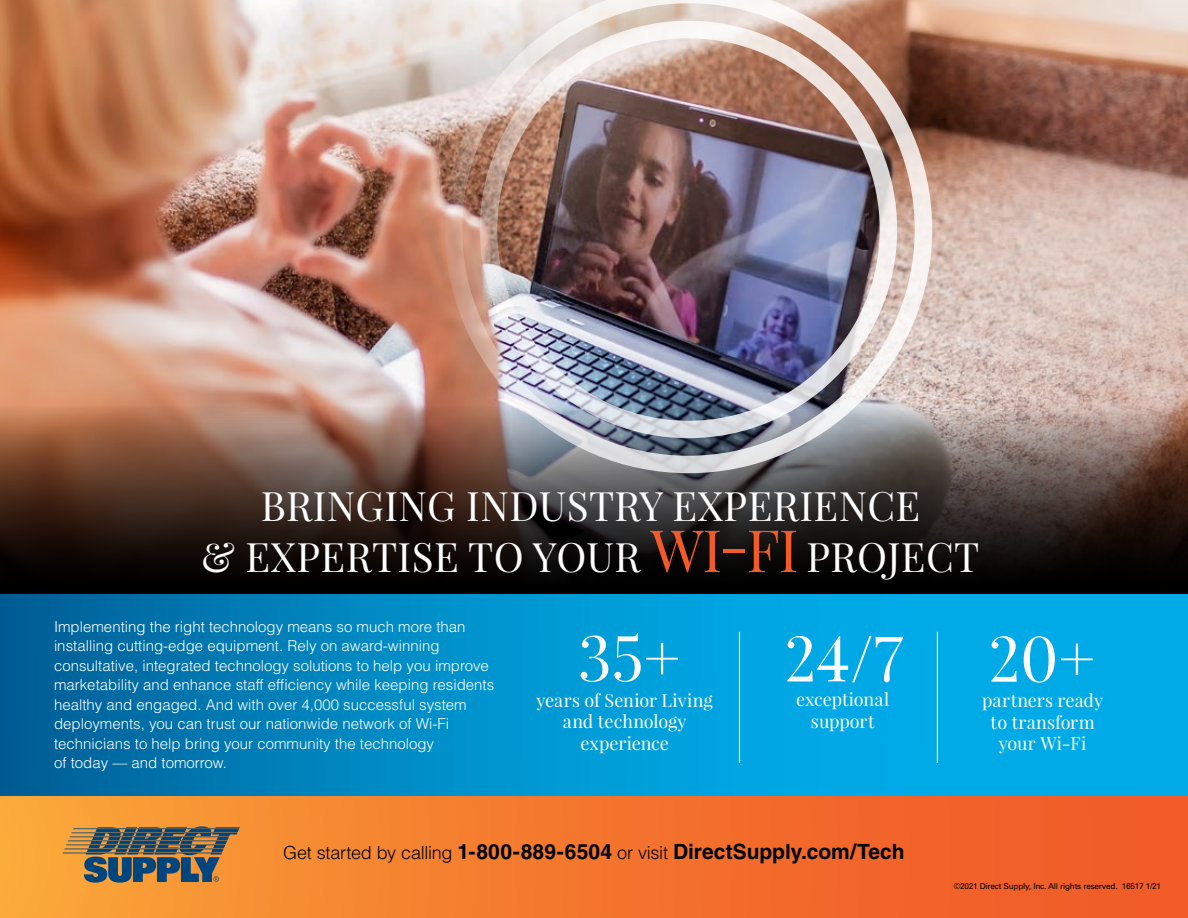
<style>
.page{position:relative;width:1188px;height:918px;background:#fff}
.page>*{position:absolute;margin:0;border:0;box-sizing:border-box;transform-origin:0 0}
.t1{font:63px "Playfair Display";color:#fff}
.t2{font:40.5px/51px "Playfair Display";letter-spacing:.01em;color:#fff;text-align:center}
.t3{font:700 21px "Helvetica LT Std";letter-spacing:.005em;color:#000}
.t4{font:18px/21.6px "Playfair Display";color:#fff;text-align:center}
.t5{font:300 15px/19.5px "Helvetica LT Std";color:#fff}
.t6{font:8.25px "Univers LT Std";letter-spacing:-.03em;color:#000}
.s1{font-size:58.5px;color:#f15a29}
.s2{font-weight:300;font-size:18px}
</style>
<div class="page">
<img style="left:0;top:0;width:1188px;height:405px">
<svg style="left:0;top:405px;width:1188px;height:189px;background:#40302a"></svg>
<svg style="left:0;top:594px;width:1188px;height:202px;background:#0093ce"></svg>
<div style="left:0;top:796px;width:1188px;height:122px;background:linear-gradient(to right,#f9a238,#f05226)"></div>
<hr style="left:937px;top:632px;width:1px;height:131px;background:#fff">
<hr style="left:739px;top:632px;width:1px;height:131px;background:#fff">
<svg style="left:62px;top:826px;width:178px;height:57px;background:#766e5b"></svg>
<img style="left:445px;top:0;width:487px;height:473px">
<div style="left:480px;top:21px;width:417px;height:417px;border:17px solid #fff;border-radius:50%"></div>
<h2 class="t2" style="left:201px;top:480px;width:780px">BRINGING INDUSTRY EXPERIENCE<br>&amp; EXPERTISE TO YOUR <span class="s1">WI-FI</span> PROJECT</h2>
<p class="t5" style="left:54px;top:617px;width:442px">Implementing the right technology means so much more than installing cutting-edge equipment. Rely on award-winning consultative, integrated technology solutions to help you improve marketability and enhance staff efficiency while keeping residents healthy and engaged. And with over 4,000 successful system deployments, you can trust our nationwide network of Wi-Fi technicians to help bring your community the technology<br>of today — and tomorrow.</p>
<h1 class="t1" style="left:578px;top:618px;width:104px">35+</h1>
<p class="t4" style="left:536px;top:689px;width:178px">years of Senior Living and technology experience</p>
<h1 class="t1" style="left:785px;top:619px;width:120px">24/7</h1>
<p class="t4" style="left:796px;top:689px;width:94px">exceptional support</p>
<h3 class="t3" style="left:283px;top:839px;width:623px"><span class="s2">Get started by calling</span> 1-800-889-6504 <span class="s2">or visit</span> DirectSupply.com/Tech</h3>
<h1 class="t1" style="left:989px;top:619px;width:108px">20+</h1>
<p class="t4" style="left:982px;top:690px;width:123px">partners ready to transform your Wi-Fi</p>
<p class="t6" style="left:954px;top:882px;width:209px">©2021 Direct Supply, Inc. All rights reserved. 16517 1/21</p>
</div>
